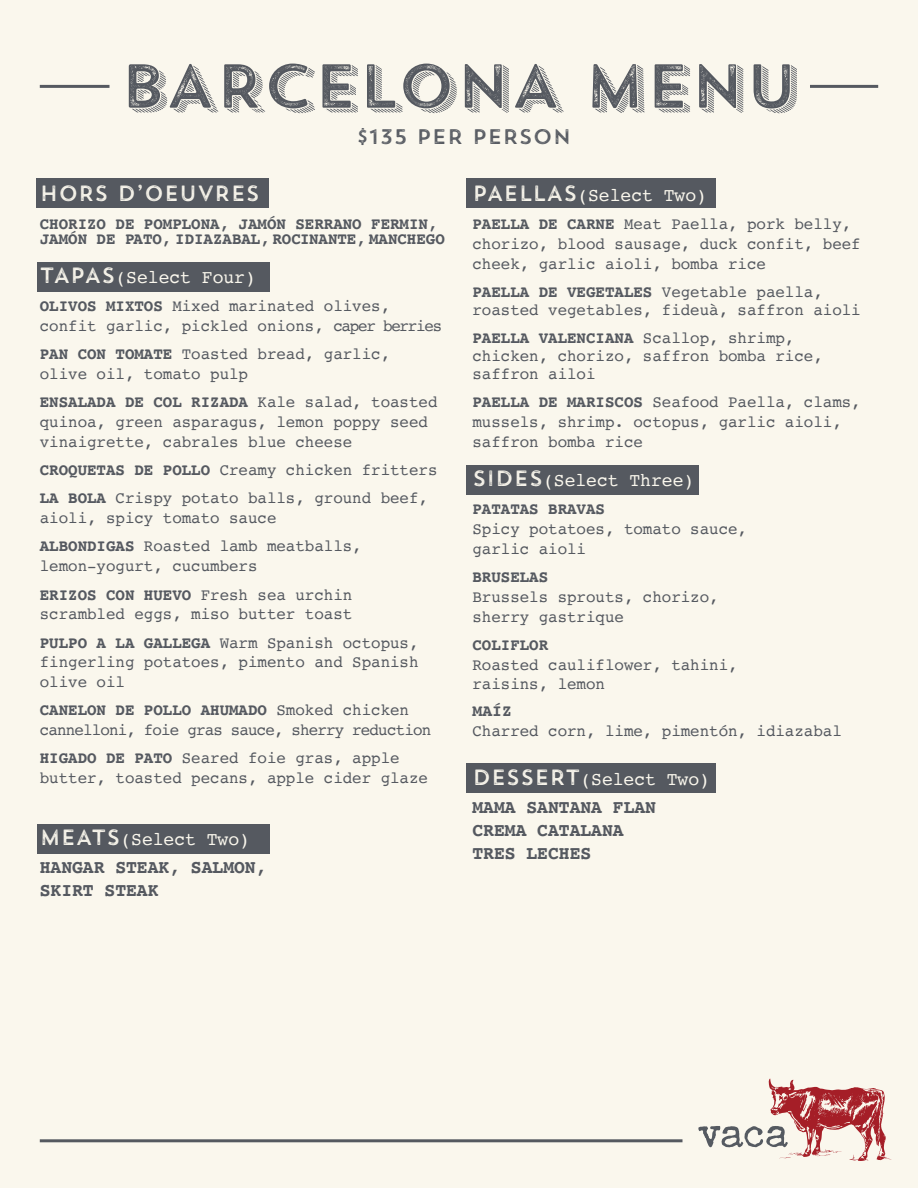
<style>
.page{position:relative;width:918px;height:1188px;background:#faf7ed}
.page>*{position:absolute;margin:0;border:0;box-sizing:border-box;transform-origin:0 0}
.t1{font:61.8px "Trend Rh Sans Four";color:#555960}
.t2{font:21.9px "Trend Rh Sans One";color:#faf7ed;scale:.96 1}
.t3{font:21px "Trend Rh Sans One";color:#555960}
.t4{font:700 18.75px/28.2px "Courier";color:#555960;scale:.96 1}
.t5{font:18.75px "Courier";color:#faf7ed;scale:.96 1}
.t6{font:16.5px/19.8px "Courier";color:#555960;scale:.96 1}
.t7{font:700 16.5px/15px "Courier";color:#555960;scale:.96 1}
.t8{font:16.5px/19.8px "Courier";letter-spacing:-.05em;color:#555960;scale:.96 1}
.t9{font:700 16.5px "Courier";color:#555960}
.s1{font-family:"Trend Rh Sans One";font-size:21.9px}
.s2{font-weight:700}
.s3{font-family:"Trend Rh Sans One";font-weight:400;font-size:21.9px;color:#faf7ed}
.s4{font-weight:400;color:#faf7ed}
</style>
<div class="page">
<hr style="left:40px;top:85px;width:70px;height:3px;background:#555960">
<hr style="left:810px;top:85px;width:68px;height:3px;background:#555960">
<svg style="left:698px;top:1079px;width:193px;height:82px"></svg>
<hr style="left:40px;top:1139px;width:643px;height:3px;background:#555960">
<div style="left:36px;top:178px;width:232px;height:30px;background:#555960"></div>
<div style="left:37px;top:262px;width:232px;height:30px;background:#555960"></div>
<div style="left:37px;top:824px;width:232px;height:29px;background:#555960"></div>
<div style="left:466px;top:178px;width:250px;height:30px;background:#555960"></div>
<div style="left:466px;top:465px;width:232px;height:30px;background:#555960"></div>
<div style="left:466px;top:763px;width:250px;height:30px;background:#555960"></div>
<h1 class="t1" style="left:120px;top:46px;width:680px">BARCELONA MENU</h1>
<p class="t3" style="left:357px;top:123px;width:216px">$135 PER PERSON</p>
<h2 class="t2" style="left:40px;top:179px;width:231px">HORS D’OEUVRES</h2>
<p class="t7" style="left:40px;top:216px;width:423px">CHORIZO DE POMPLONA, JAMÓN SERRANO FERMIN,<br>JAMÓN DE PATO, IDIAZABAL, ROCINANTE, MANCHEGO</p>
<p class="t5" style="left:40px;top:263px;width:227px"><span class="s1">TAPAS</span>(Select Four)</p>
<p class="t6" style="left:40px;top:296px;width:421px"><span class="s2">OLIVOS MIXTOS</span> Mixed marinated olives, confit garlic, pickled onions, caper berries</p>
<p class="t6" style="left:40px;top:344px;width:366px"><span class="s2">PAN CON TOMATE</span> Toasted bread, garlic, olive oil, tomato pulp</p>
<p class="t6" style="left:40px;top:392px;width:416px"><span class="s2">ENSALADA DE COL RIZADA</span> Kale salad, toasted quinoa, green asparagus, lemon poppy seed vinaigrette, cabrales blue cheese</p>
<p class="t6" style="left:40px;top:456px;width:416px;line-height:28.2px"><span class="s2">CROQUETAS DE POLLO</span> Creamy chicken fritters<br><span class="s2">LA BOLA</span> Crispy potato balls, ground beef,</p>
<p class="t6" style="left:40px;top:504px;width:337px;line-height:28.2px">aioli, spicy tomato sauce<br><span class="s2">ALBONDIGAS</span> Roasted lamb meatballs,</p>
<p class="t6" style="left:40px;top:552px;width:327px;line-height:28.2px">lemon-yogurt, cucumbers<br><span class="s2">ERIZOS CON HUEVO</span> Fresh sea urchin</p>
<p class="t6" style="left:40px;top:600px;width:396px;line-height:28.2px">scrambled eggs, miso butter toast<br><span class="s2">PULPO A LA GALLEGA</span> Warm Spanish octopus,</p>
<p class="t6" style="left:40px;top:652px;width:396px">fingerling potatoes, pimento and Spanish olive oil</p>
<p class="t8" style="left:40px;top:700px;width:409px"><span class="s2">CANELON DE POLLO AHUMADO</span> Smoked chicken cannelloni, foie gras sauce, sherry reduction</p>
<p class="t6" style="left:40px;top:748px;width:406px"><span class="s2">HIGADO DE PATO</span> Seared foie gras, apple butter, toasted pecans, apple cider glaze</p>
<p class="t5" style="left:472px;top:180px;width:246px"><span class="s1">PAELLAS</span>(Select Two)</p>
<p class="t6" style="left:472px;top:214px;width:406px"><span class="s2">PAELLA DE CARNE</span> Meat Paella, pork belly, chorizo, blood sausage, duck confit, beef cheek, garlic aioli, bomba rice</p>
<p class="t6" style="left:472px;top:282px;width:406px;line-height:18px"><span class="s2">PAELLA DE VEGETALES</span> Vegetable paella, roasted vegetables, fideuà, saffron aioli</p>
<p class="t6" style="left:472px;top:329px;width:366px;line-height:18px"><span class="s2">PAELLA VALENCIANA</span> Scallop, shrimp, chicken, chorizo, saffron bomba rice, saffron ailoi</p>
<p class="t6" style="left:472px;top:392px;width:406px"><span class="s2">PAELLA DE MARISCOS</span> Seafood Paella, clams, mussels, shrimp. octopus, garlic aioli, saffron bomba rice</p>
<p class="t5" style="left:472px;top:466px;width:233px"><span class="s1">SIDES</span>(Select Three)</p>
<p class="t7" style="left:472px;top:501px;width:140px">PATATAS BRAVAS</p>
<p class="t6" style="left:472px;top:518px;width:288px">Spicy potatoes, tomato sauce, garlic aioli</p>
<p class="t7" style="left:472px;top:569px;width:80px">BRUSELAS</p>
<p class="t6" style="left:472px;top:586px;width:258px">Brussels sprouts, chorizo, sherry gastrique</p>
<p class="t7" style="left:472px;top:636px;width:80px">COLIFLOR</p>
<p class="t6" style="left:472px;top:654px;width:278px">Roasted cauliflower, tahini, raisins, lemon</p>
<p class="t9" style="left:472px;top:698px;width:41px">MAÍZ</p>
<p class="t6" style="left:472px;top:721px;width:386px">Charred corn, lime, pimentón, idiazabal</p>
<p class="t4" style="left:472px;top:764px;width:249px"><span class="s3">DESSERT</span><span class="s4">(Select Two)<br></span>MAMA SANTANA FLAN</p>
<p class="t4" style="left:472px;top:818px;width:159px;line-height:22.6px">CREMA CATALANA<br>TRES LECHES</p>
<p class="t4" style="left:40px;top:824px;width:238px"><span class="s3">MEATS</span><span class="s4">(Select Two)<br></span>HANGAR STEAK, SALMON,</p>
<p class="t4" style="left:40px;top:875px;width:125px">SKIRT STEAK</p>
</div>
